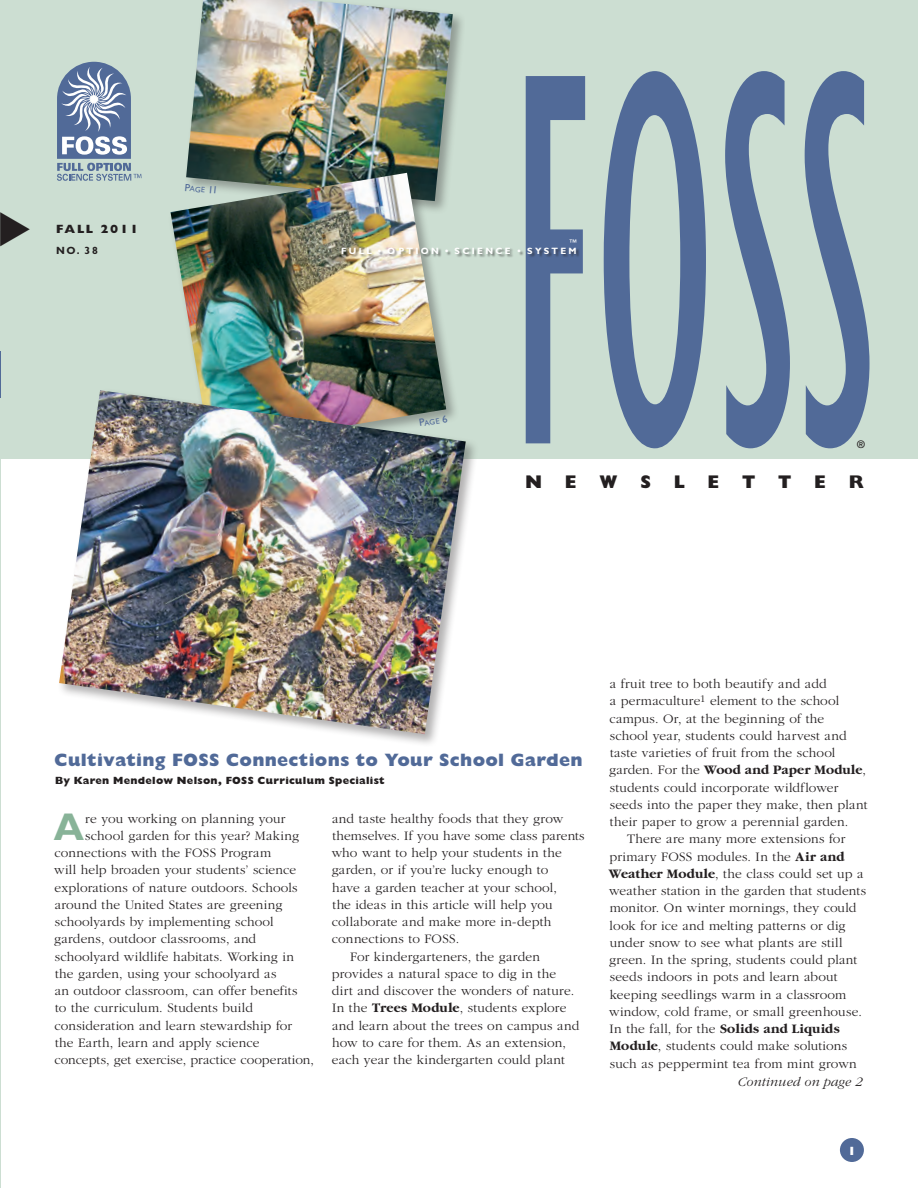
<style>
.page{position:relative;width:918px;height:1188px;background:#fff}
.page>*{position:absolute;margin:0;border:0;box-sizing:border-box;transform-origin:0 0}
.t1{font:700 38.85px "Gill Sans";color:#88b398}
.t2{font:800 18.45px "Gill Sans";letter-spacing:1.24em;color:#231f20}
.t3{font:800 18px "Gill Sans";letter-spacing:.015em;color:#516a98}
.t4{font:300 13.5px "Garamond";letter-spacing:.015em;color:#231f20}
.t5{font:700 13.5px "Garamond";letter-spacing:.01em;color:#231f20}
.t6{font:italic 300 13.5px "Garamond";letter-spacing:.01em;color:#231f20}
.t7{font:800 12px "Gill Sans";letter-spacing:.15em;color:#231f20}
.t8{font:800 12px "Gill Sans";color:#fff}
.t9{font:800 10.5px "Gill Sans";letter-spacing:.025em;color:#231f20}
.t10{font:10.5px "Gill Sans";color:#516a98}
.t11{font:700 10.5px "Gill Sans";color:#231f20}
.t12{font:500 10.5px "Helvetica Neue";color:#231f20}
.t13{font:700 9.15px "Gill Sans";letter-spacing:.25em;color:#fff}
.t14{font:7.95px "Gill Sans";color:#516a98}
.t15{font:500 7.8px "Helvetica Neue";color:#fff}
.s1{font-size:7.95px}
.s2{font-size:10.5px}
.s3{font-weight:700}
.s4{font-weight:300}
</style>
<div class="page">
<div style="left:840px;top:1138px;width:24px;height:24px;background:#516a98;border-radius:50%"></div>
<div style="left:0;top:0;width:918px;height:459px;background:#ccded2"></div>
<svg style="left:57px;top:62px;width:85px;height:119px"></svg>
<div style="left:183px;top:0;width:282px;height:214px;background:#231f20;opacity:.35"></div>
<img style="left:186px;top:0;width:267px;height:170px">
<div style="left:168px;top:170px;width:291px;height:291px;background:#231f20;opacity:.35"></div>
<img style="left:171px;top:173px;width:275px;height:214px">
<svg style="left:526px;top:76px;width:59px;height:367px"></svg>
<svg style="left:604px;top:71px;width:102px;height:377px"></svg>
<svg style="left:725px;top:71px;width:65px;height:377px"></svg>
<svg style="left:805px;top:71px;width:65px;height:377px"></svg>
<div style="left:342px;top:248px;width:238px;height:10px;background:#231f20;opacity:.5"></div>
<div style="left:56px;top:387px;width:422px;height:360px;background:#231f20;opacity:.35"></div>
<img style="left:59px;top:390px;width:407px;height:344px">
<hr style="left:0;top:377px;width:1px;height:811px;background:#ccded2">
<hr style="left:0;top:351px;width:1px;height:47px;background:#516a98">
<p class="t7" style="left:56px;top:222px;width:84px">FALL 2011</p>
<p class="t11" style="left:56px;top:244px;width:43px">NO. 38</p>
<p class="t10" style="left:185px;top:181px;width:34px;rotate:5deg">P<span class="s1">age</span> 11</p>
<p class="t15" style="left:569px;top:238px;width:9px">™</p>
<p class="t13" style="left:341px;top:245px;width:237px">FULL • OPTION • SCIENCE • SYSTEM</p>
<p class="t14" style="left:419px;top:419px;width:30px;rotate:-9deg"><span class="s2">P</span>age <span class="s2">6</span></p>
<p class="t12" style="left:857px;top:438px;width:10px">®</p>
<h2 class="t2" style="left:525px;top:471px;width:340px">NEWSLETTER</h2>
<h3 class="t3" style="left:54px;top:749px;width:530px">Cultivating FOSS Connections to Your School Garden</h3>
<p class="t9" style="left:55px;top:774px;width:331px">By Karen Mendelow Nelson, FOSS Curriculum Specialist</p>
<h1 class="t1" style="left:54px;top:804px;width:32px">A</h1>
<p class="t4" style="left:85px;top:811px;width:202px">re you working on planning your</p>
<p class="t4" style="left:85px;top:828px;width:215px">school garden for this year? Making</p>
<p class="t4" style="left:55px;top:846px;width:218px">connections with the FOSS Program</p>
<p class="t4" style="left:54px;top:863px;width:244px">will help broaden your students’ science</p>
<p class="t4" style="left:55px;top:880px;width:245px">explorations of nature outdoors. Schools</p>
<p class="t4" style="left:55px;top:897px;width:229px">around the United States are greening</p>
<p class="t4" style="left:55px;top:915px;width:220px">schoolyards by implementing school</p>
<p class="t4" style="left:54px;top:932px;width:203px">gardens, outdoor classrooms, and</p>
<p class="t4" style="left:55px;top:949px;width:241px">schoolyard wildlife habitats. Working in</p>
<p class="t4" style="left:55px;top:966px;width:223px">the garden, using your schoolyard as</p>
<p class="t4" style="left:55px;top:984px;width:244px">an outdoor classroom, can offer benefits</p>
<p class="t4" style="left:55px;top:1001px;width:199px">to the curriculum. Students build</p>
<p class="t4" style="left:55px;top:1018px;width:239px">consideration and learn stewardship for</p>
<p class="t4" style="left:55px;top:1036px;width:206px">the Earth, learn and apply science</p>
<p class="t4" style="left:54px;top:1053px;width:261px">concepts, get exercise, practice cooperation,</p>
<p class="t4" style="left:332px;top:811px;width:233px">and taste healthy foods that they grow</p>
<p class="t4" style="left:332px;top:829px;width:254px">themselves. If you have some class parents</p>
<p class="t4" style="left:332px;top:846px;width:232px">who want to help your students in the</p>
<p class="t4" style="left:332px;top:863px;width:218px">garden, or if you’re lucky enough to</p>
<p class="t4" style="left:332px;top:880px;width:226px">have a garden teacher at your school,</p>
<p class="t4" style="left:332px;top:898px;width:222px">the ideas in this article will help you</p>
<p class="t4" style="left:332px;top:915px;width:221px">collaborate and make more in-depth</p>
<p class="t4" style="left:332px;top:932px;width:129px">connections to FOSS.</p>
<p class="t4" style="left:350px;top:949px;width:191px">For kindergarteners, the garden</p>
<p class="t4" style="left:332px;top:967px;width:226px">provides a natural space to dig in the</p>
<p class="t4" style="left:332px;top:984px;width:244px">dirt and discover the wonders of nature.</p>
<p class="t4" style="left:332px;top:1001px;width:236px">In the <span class="s3">Trees Module</span>, students explore</p>
<p class="t4" style="left:332px;top:1018px;width:249px">and learn about the trees on campus and</p>
<p class="t4" style="left:332px;top:1036px;width:235px">how to care for them. As an extension,</p>
<p class="t4" style="left:332px;top:1053px;width:234px">each year the kindergarten could plant</p>
<p class="t4" style="left:610px;top:677px;width:218px">a fruit tree to both beautify and add</p>
<p class="t4" style="left:610px;top:694px;width:231px">a permaculture<sup>1</sup> element to the school</p>
<p class="t4" style="left:609px;top:711px;width:216px">campus. Or, at the beginning of the</p>
<p class="t4" style="left:610px;top:729px;width:238px">school year, students could harvest and</p>
<p class="t4" style="left:610px;top:746px;width:227px">taste varieties of fruit from the school</p>
<p class="t5" style="left:609px;top:763px;width:258px"><span class="s4">garden. For the</span> Wood and Paper Module<span class="s4">,</span></p>
<p class="t4" style="left:610px;top:780px;width:230px">students could incorporate wildflower</p>
<p class="t4" style="left:610px;top:798px;width:259px">seeds into the paper they make, then plant</p>
<p class="t4" style="left:610px;top:815px;width:240px">their paper to grow a perennial garden.</p>
<p class="t4" style="left:627px;top:832px;width:219px">There are many more extensions for</p>
<p class="t4" style="left:609px;top:849px;width:237px">primary FOSS modules. In the <span class="s3">Air and</span></p>
<p class="t4" style="left:609px;top:867px;width:256px"><span class="s3">Weather Module</span>, the class could set up a</p>
<p class="t4" style="left:609px;top:884px;width:259px">weather station in the garden that students</p>
<p class="t4" style="left:610px;top:901px;width:248px">monitor. On winter mornings, they could</p>
<p class="t4" style="left:610px;top:918px;width:237px">look for ice and melting patterns or dig</p>
<p class="t4" style="left:610px;top:936px;width:234px">under snow to see what plants are still</p>
<p class="t4" style="left:609px;top:953px;width:250px">green. In the spring, students could plant</p>
<p class="t4" style="left:610px;top:970px;width:229px">seeds indoors in pots and learn about</p>
<p class="t4" style="left:610px;top:987px;width:238px">keeping seedlings warm in a classroom</p>
<p class="t4" style="left:609px;top:1005px;width:254px">window, cold frame, or small greenhouse.</p>
<p class="t4" style="left:610px;top:1022px;width:232px">In the fall, for the <span class="s3">Solids and Liquids</span></p>
<p class="t4" style="left:610px;top:1039px;width:239px"><span class="s3">Module</span>, students could make solutions</p>
<p class="t4" style="left:610px;top:1056px;width:249px">such as peppermint tea from mint grown</p>
<p class="t6" style="left:738px;top:1075px;width:126px">Continued on page 2</p>
<p class="t8" style="left:848px;top:1143px;width:10px">1</p>
</div>
